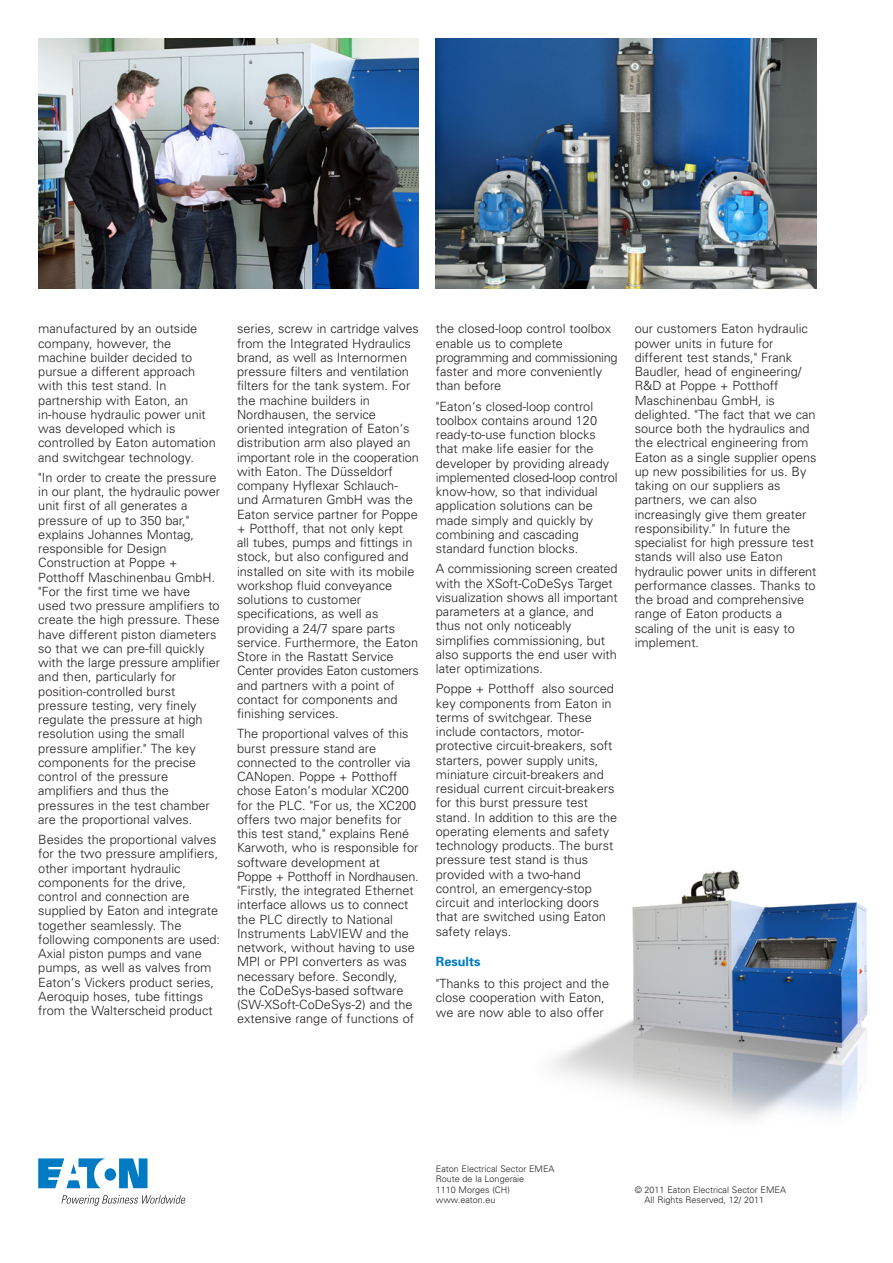
<style>
.page{position:relative;width:893px;height:1263px;background:#fff}
.page>*{position:absolute;margin:0;border:0;box-sizing:border-box;transform-origin:0 0}
.Body_Copy_engl{font:300 12.75px/14.2px "Univers";color:#231f20}
.Body_Copy_Head{font:700 12.75px "Univers";color:#007ac2}
.t1{font:300 9px/10.5px "Univers";color:#231f20}
</style>
<div class="page">
<svg style="left:38px;top:1158px;width:110px;height:30px"></svg>
<svg style="left:61px;top:1195px;width:125px;height:11px"></svg>
<img style="left:552px;top:870px;width:316px;height:250px">
<img style="left:38px;top:38px;width:381px;height:250px">
<img style="left:436px;top:38px;width:380px;height:250px">
<p class="Body_Copy_engl" style="left:38px;top:322px;width:179px">manufactured by an outside company, however, the machine builder decided to pursue a different approach with this test stand. In partnership with Eaton, an in-house hydraulic power unit was developed which is controlled by Eaton automation and switchgear technology.</p>
<p class="Body_Copy_engl" style="left:38px;top:470px;width:183px">"In order to create the pressure in our plant, the hydraulic power unit first of all generates a pressure of up to 350 bar," explains Johannes Montag, responsible for Design<br>Construction at Poppe +<br>Potthoff Maschinenbau GmbH. "For the first time we have used two pressure amplifiers to create the high pressure. These have different piston diameters so that we can pre-fill quickly with the large pressure amplifier and then, particularly for position-controlled burst pressure testing, very finely regulate the pressure at high resolution using the small pressure amplifier." The key components for the precise control of the pressure amplifiers and thus the pressures in the test chamber are the proportional valves.</p>
<p class="Body_Copy_engl" style="left:38px;top:832px;width:183px">Besides the proportional valves for the two pressure amplifiers, other important hydraulic components for the drive, control and connection are supplied by Eaton and integrate together seamlessly. The following components are used:<br>Axial piston pumps and vane pumps, as well as valves from<br>Eaton‘s Vickers product series,<br>Aeroquip hoses, tube fittings from the Walterscheid product</p>
<p class="Body_Copy_engl" style="left:237px;top:322px;width:183px">series, screw in cartridge valves from the Integrated Hydraulics brand, as well as Internormen pressure filters and ventilation filters for the tank system. For the machine builders in<br>Nordhausen, the service oriented integration of Eaton‘s distribution arm also played an important role in the cooperation with Eaton. The Düsseldorf company Hyflexar Schlauch&shy;und Armaturen GmbH was the<br>Eaton service partner for Poppe + Potthoff, that not only kept<br>all tubes, pumps and fittings in stock, but also configured and installed on site with its mobile workshop fluid conveyance solutions to customer specifications, as well as providing a 24/7 spare parts service. Furthermore, the Eaton<br>Store in the Rastatt Service<br>Center provides Eaton customers and partners with a point of contact for components and finishing services.</p>
<p class="Body_Copy_engl" style="left:237px;top:727px;width:183px">The proportional valves of this burst pressure stand are connected to the controller via<br>CANopen. Poppe + Potthoff chose Eaton‘s modular XC200 for the PLC. "For us, the XC200 offers two major benefits for this test stand," explains René<br>Karwoth, who is responsible for software development at<br>Poppe + Potthoff in Nordhausen. "Firstly, the integrated Ethernet interface allows us to connect the PLC directly to National<br>Instruments LabVIEW and the network, without having to use<br>MPI or PPI converters as was necessary before. Secondly,<br>the CoDeSys-based software (SW-XSoft-CoDeSys-2) and the extensive range of functions of</p>
<p class="Body_Copy_engl" style="left:436px;top:322px;width:183px">the closed-loop control toolbox enable us to complete programming and commissioning faster and more conveniently than before</p>
<p class="Body_Copy_engl" style="left:436px;top:399px;width:183px">"Eaton‘s closed-loop control toolbox contains around 120 ready-to-use function blocks that make life easier for the developer by providing already implemented closed-loop control know-how, so that individual application solutions can be made simply and quickly by combining and cascading standard function blocks.</p>
<p class="Body_Copy_engl" style="left:436px;top:562px;width:183px">A commissioning screen created with the XSoft-CoDeSys Target visualization shows all important parameters at a glance, and thus not only noticeably simplifies commissioning, but also supports the end user with later optimizations.</p>
<p class="Body_Copy_engl" style="left:436px;top:682px;width:183px">Poppe + Potthoff also sourced key components from Eaton in terms of switchgear. These include contactors, motor&shy;protective circuit-breakers, soft starters, power supply units, miniature circuit-breakers and residual current circuit-breakers for this burst pressure test stand. In addition to this are the operating elements and safety technology products. The burst pressure test stand is thus provided with a two-hand control, an emergency-stop circuit and interlocking doors that are switched using Eaton safety relays.</p>
<p class="Body_Copy_Head" style="left:436px;top:954px;width:46px">Results</p>
<p class="Body_Copy_engl" style="left:436px;top:976px;width:175px">"Thanks to this project and the close cooperation with Eaton, we are now able to also offer</p>
<p class="Body_Copy_engl" style="left:635px;top:322px;width:183px">our customers Eaton hydraulic power units in future for different test stands," Frank<br>Baudler, head of engineering/<br>R&amp;D at Poppe + Potthoff<br>Maschinenbau GmbH, is delighted. "The fact that we can source both the hydraulics and the electrical engineering from<br>Eaton as a single supplier opens up new possibilities for us. By taking on our suppliers as partners, we can also increasingly give them greater responsibility." In future the specialist for high pressure test stands will also use Eaton hydraulic power units in different performance classes. Thanks to the broad and comprehensive range of Eaton products a scaling of the unit is easy to implement.</p>
<p class="t1" style="left:436px;top:1163px;width:120px">Eaton Electrical Sector EMEA<br>Route de la Longeraie<br>1110 Morges (CH) www.eaton.eu</p>
<p class="t1" style="left:645px;top:1184px;width:143px;text-indent:-10px">© 2011 Eaton Electrical Sector EMEA<br>All Rights Reserved, 12/ 2011</p>
</div>
